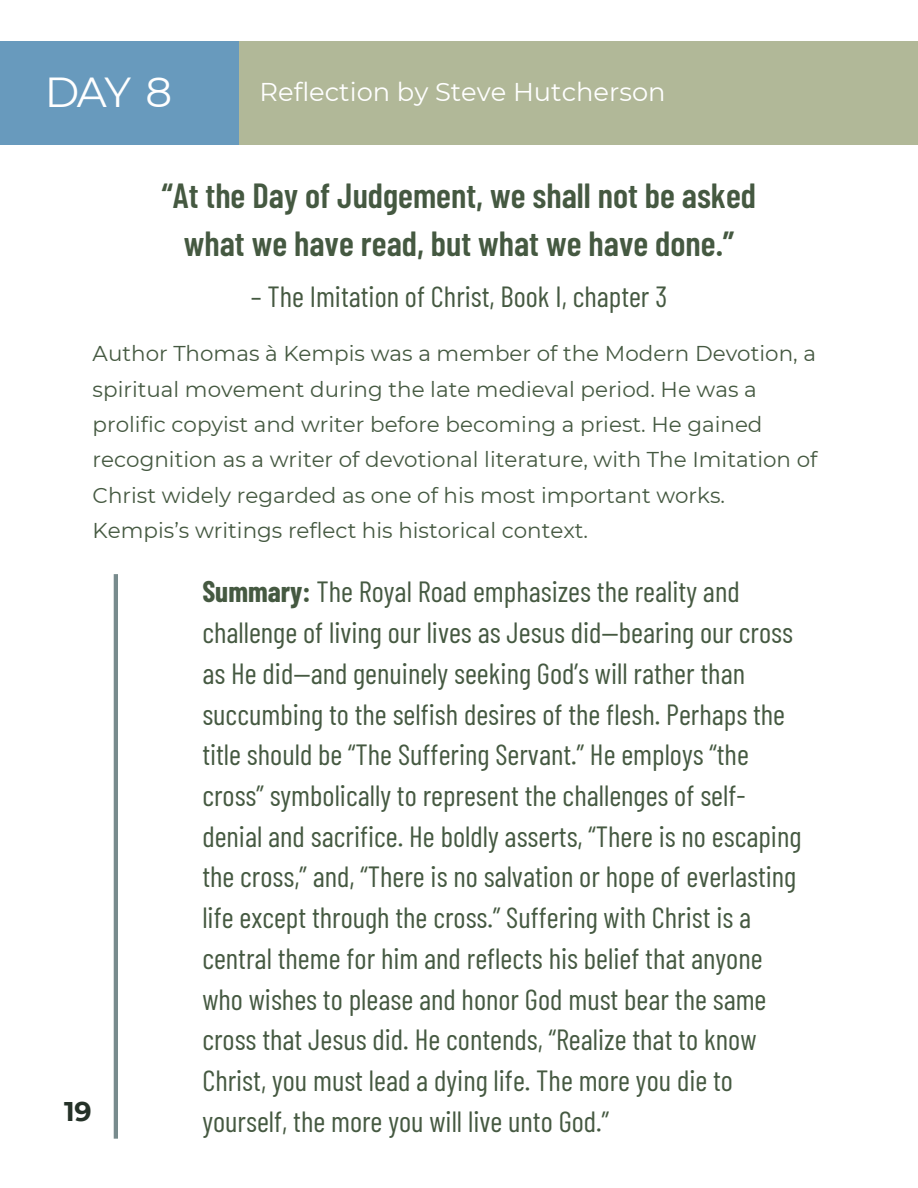
<style>
.page{position:relative;width:918px;height:1188px;background:#fff}
.page>*{position:absolute;margin:0;border:0;box-sizing:border-box;transform-origin:0 0}
.t1{font:41.85px "Montserrat";color:#fff}
.t2{font:600 34.95px/48.3px "Barlow Condensed";color:#455941;text-align:center}
.t3{font:29.25px/40.8px "Barlow Condensed";color:#455941}
.t4{font:29.1px "Barlow Condensed";color:#455941}
.t5{font:700 27px "Montserrat";color:#253228}
.t6{font:25.65px "Montserrat";color:#fff}
.t7{font:21.45px/35.4px "Montserrat";color:#455941}
.s1{font-weight:700}
</style>
<div class="page">
<div style="left:0;top:41px;width:918px;height:103px;background:#b1b898"></div>
<div style="left:0;top:41px;width:238px;height:103px;background:#689abd"></div>
<hr style="left:114px;top:574px;width:4px;height:565px;background:#788b8d">
<h1 class="t1" style="left:45px;top:63px;width:129px">DAY 8</h1>
<p class="t6" style="left:260px;top:75px;width:407px">Reflection by Steve Hutcherson</p>
<p class="t2" style="left:162px;top:169px;width:596px">“At the Day of Judgement, we shall not be asked what we have read, but what we have done.”</p>
<p class="t4" style="left:251px;top:276px;width:418px">– The Imitation of Christ, Book I, chapter 3</p>
<p class="t7" style="left:93px;top:335px;width:726px">Author Thomas à Kempis was a member of the Modern Devotion, a spiritual movement during the late medieval period. He was a prolific copyist and writer before becoming a priest. He gained recognition as a writer of devotional literature, with The Imitation of Christ widely regarded as one of his most important works.<br>Kempis’s writings reflect his historical context.</p>
<p class="t5" style="left:64px;top:1091px;width:29px">19</p>
<p class="t3" style="left:202px;top:569px;width:601px"><span class="s1">Summary:</span> The Royal Road emphasizes the reality and challenge of living our lives as Jesus did—bearing our cross as He did—and genuinely seeking God’s will rather than succumbing to the selfish desires of the flesh. Perhaps the title should be “The Suffering Servant.” He employs “the cross” symbolically to represent the challenges of self&shy;denial and sacrifice. He boldly asserts, “There is no escaping the cross,” and, “There is no salvation or hope of everlasting life except through the cross.” Suffering with Christ is a central theme for him and reflects his belief that anyone who wishes to please and honor God must bear the same cross that Jesus did. He contends, “Realize that to know Christ, you must lead a dying life. The more you die to yourself, the more you will live unto God.”</p>
</div>
